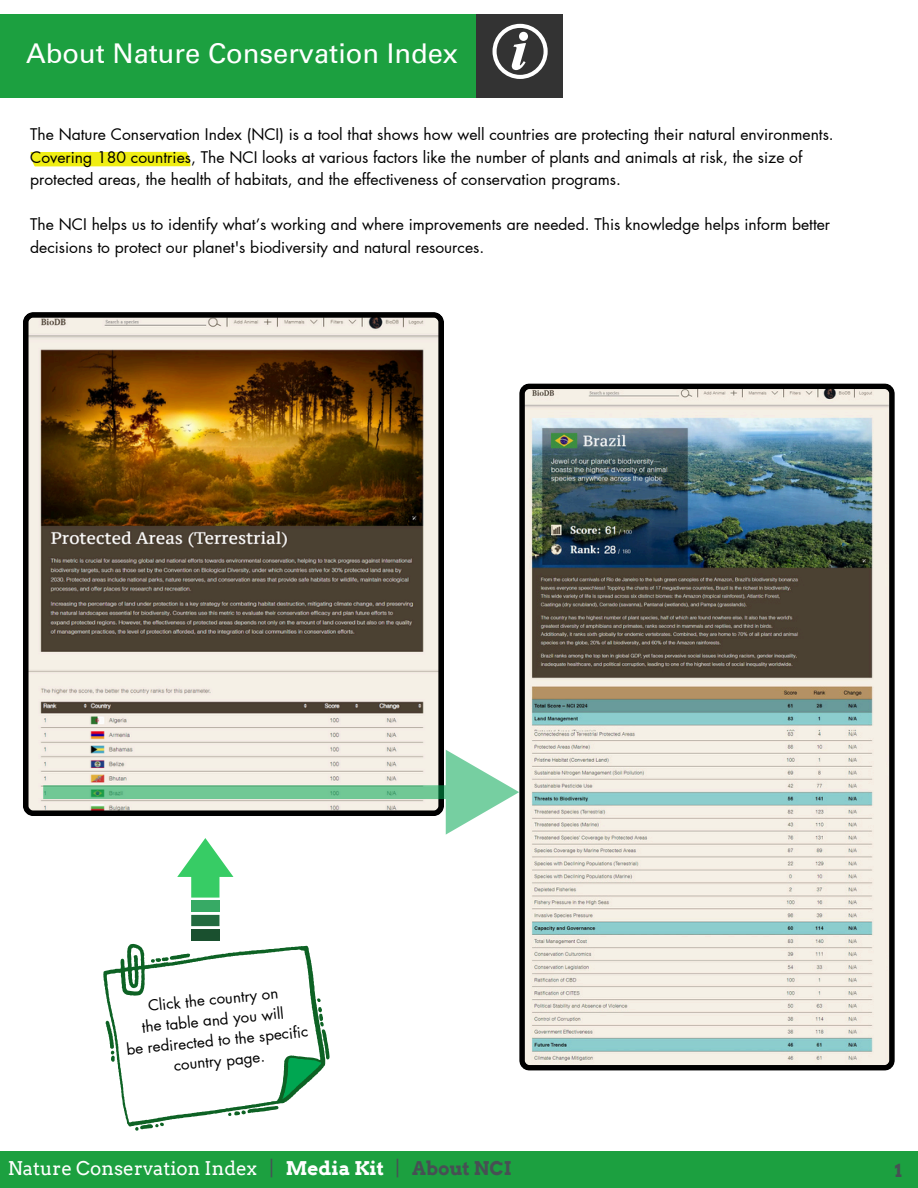
<style>
.page{position:relative;width:918px;height:1188px;background:#fff}
.page>*{position:absolute;margin:0;border:0;box-sizing:border-box;transform-origin:0 0}
.t1{font:27.3px "Univers LT Pro 55 Roman";color:#fff}
.t2{font:18.9px "Arvo";color:#fff}
.t3{font:700 18.15px "Arvo";color:#475054}
.t4{font:15.75px/22.5px "Futura LT Pro";color:#000}
.t5{font:15.15px "Futura LT Pro";color:#000}
.s1{color:#475054}
.s2{font-weight:700}
.s3{font-weight:700;color:#475054}
</style>
<div class="page">
<div style="left:0;top:15px;width:477px;height:83px;background:#1ca040"></div>
<div style="left:477px;top:15px;width:86px;height:83px;background:#333"></div>
<svg style="left:493px;top:24px;width:55px;height:55px"></svg>
<div style="left:0;top:1152px;width:918px;height:36px;background:#1ca040"></div>
<svg style="left:103px;top:944px;width:226px;height:187px"></svg>
<div style="left:191px;top:901px;width:28px;height:11px;background:#37aa65"></div>
<svg style="left:191px;top:915px;width:28px;height:11px"></svg>
<div style="left:191px;top:929px;width:28px;height:11px;background:#1a502f"></div>
<div style="left:31px;top:152px;width:160px;height:14px;background:#f0ee13"></div>
<img style="left:23px;top:312px;width:421px;height:504px">
<svg style="left:43px;top:750px;width:476px;height:148px"></svg>
<img style="left:519px;top:383px;width:376px;height:688px">
<h1 class="t1" style="left:26px;top:43px;width:434px">About Nature Conservation Index</h1>
<p class="t4" style="left:30px;top:124px;width:805px">The Nature Conservation Index (NCI) is a tool that shows how well countries are protecting their natural environments.<br>Covering 180 countries, The NCI looks at various factors like the number of plants and animals at risk, the size of protected areas, the health of habitats, and the effectiveness of conservation programs.</p>
<p class="t4" style="left:30px;top:214px;width:802px">The NCI helps us to identify what’s working and where improvements are needed. This knowledge helps inform better decisions to protect our planet's biodiversity and natural resources.</p>
<p class="t5" style="left:147px;top:999px;width:132px;rotate:-6deg">Click the country on</p>
<p class="t5" style="left:141px;top:1020px;width:144px;rotate:-6deg">the table and you will</p>
<p class="t5" style="left:126px;top:1043px;width:184px;rotate:-6deg">be redirected to the specific</p>
<p class="t5" style="left:173px;top:1059px;width:93px;rotate:-6deg">country page.</p>
<p class="t2" style="left:8px;top:1157px;width:505px">Nature Conservation Index <span class="s1">|</span> <span class="s2">Media Kit</span> <span class="s1">|</span> <span class="s3">About NCI</span></p>
<p class="t3" style="left:895px;top:1159px;width:9px">1</p>
</div>
